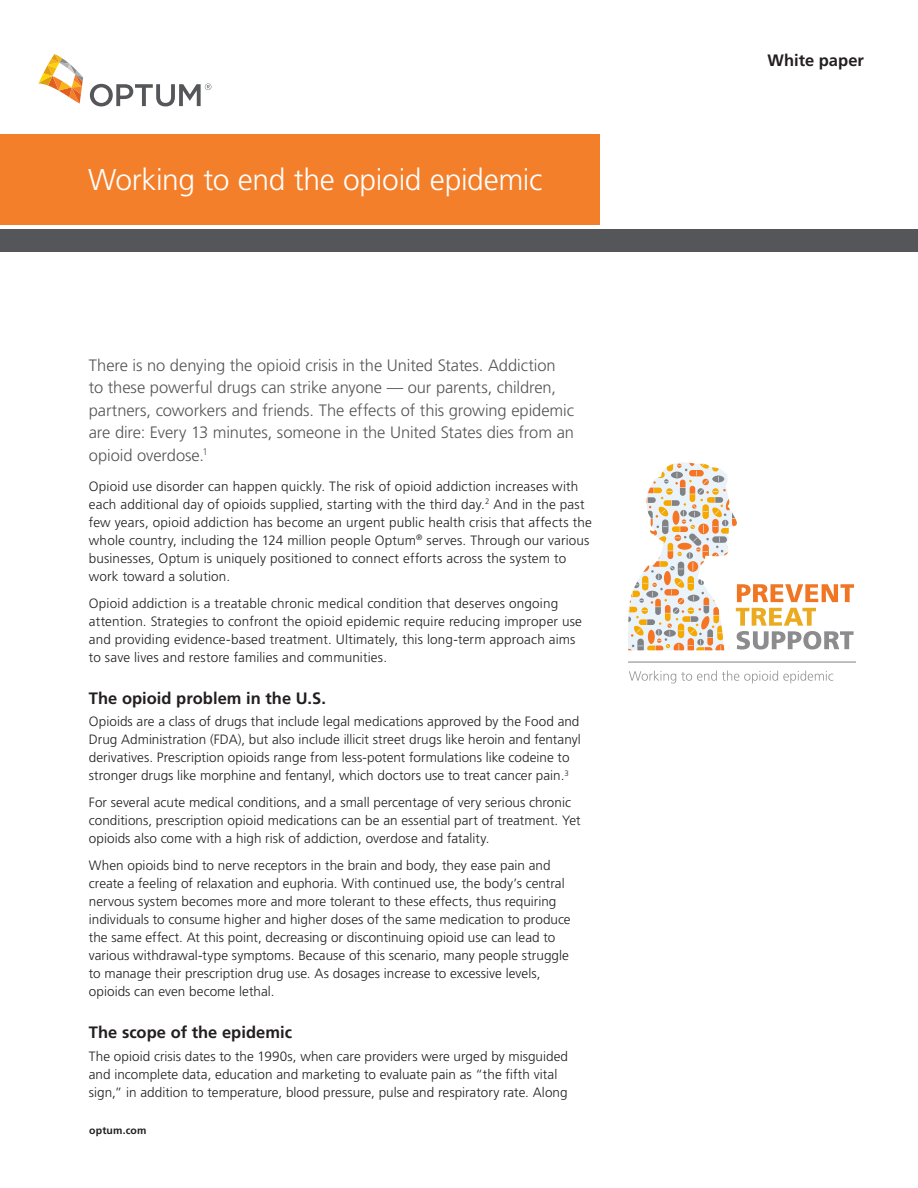
<style>
.page{position:relative;width:918px;height:1188px;background:#fff}
.page>*{position:absolute;margin:0;border:0;box-sizing:border-box;transform-origin:0 0}
.t1{font:300 30px "Frutiger LT Pro";letter-spacing:-.01em;color:#fff}
.Intro_Body_Copy{font:300 16.5px/22.5px "Frutiger LT Pro";letter-spacing:-.005em;color:#555659}
.t2{font:700 16.5px "Frutiger LT Pro";color:#231f20}
.Body_copy{font:300 13.5px/18px "Frutiger LT Pro";letter-spacing:.005em;color:#231f20}
.Body_copy-2{font:700 10.5px "Frutiger LT Pro";letter-spacing:.02em;color:#231f20}
</style>
<div class="page">
<div style="left:0;top:134px;width:599px;height:91px;background:#f47f2a"></div>
<div style="left:0;top:229px;width:918px;height:22px;background:#555659"></div>
<svg style="left:38px;top:54px;width:45px;height:50px"></svg>
<svg style="left:90px;top:83px;width:121px;height:23px"></svg>
<svg style="left:629px;top:671px;width:204px;height:12px"></svg>
<hr style="left:628px;top:662px;width:228px;height:1px;background:#808285">
<svg style="left:628px;top:462px;width:226px;height:188px"></svg>
<p class="t1" style="left:88px;top:163px;width:456px">Working to end the opioid epidemic</p>
<p class="Intro_Body_Copy" style="left:89px;top:354px;width:487px">There is no denying the opioid crisis in the United States. Addiction to these powerful drugs can strike anyone — our parents, children, partners, coworkers and friends. The effects of this growing epidemic are dire: Every 13 minutes, someone in the United States dies from an opioid overdose.<sup>1</sup></p>
<p class="Body_copy" style="left:89px;top:477px;width:505px">Opioid use disorder can happen quickly. The risk of opioid addiction increases with each additional day of opioids supplied, starting with the third day.<sup>2</sup> And in the past few years, opioid addiction has become an urgent public health crisis that affects the whole country, including the 124 million people Optum<sup>®</sup> serves. Through our various businesses, Optum is uniquely positioned to connect efforts across the system to work toward a solution.</p>
<p class="Body_copy" style="left:89px;top:594px;width:495px">Opioid addiction is a treatable chronic medical condition that deserves ongoing attention. Strategies to confront the opioid epidemic require reducing improper use and providing evidence-based treatment. Ultimately, this long-term approach aims to save lives and restore families and communities.</p>
<p class="t2" style="left:89px;top:688px;width:239px">The opioid problem in the U.S.</p>
<p class="Body_copy" style="left:89px;top:713px;width:493px">Opioids are a class of drugs that include legal medications approved by the Food and Drug Administration (FDA), but also include illicit street drugs like heroin and fentanyl derivatives. Prescription opioids range from less-potent formulations like codeine to stronger drugs like morphine and fentanyl, which doctors use to treat cancer pain.<sup>3</sup></p>
<p class="Body_copy" style="left:89px;top:794px;width:493px">For several acute medical conditions, and a small percentage of very serious chronic conditions, prescription opioid medications can be an essential part of treatment. Yet opioids also come with a high risk of addiction, overdose and fatality.</p>
<p class="Body_copy" style="left:89px;top:857px;width:483px">When opioids bind to nerve receptors in the brain and body, they ease pain and create a feeling of relaxation and euphoria. With continued use, the body’s central nervous system becomes more and more tolerant to these effects, thus requiring individuals to consume higher and higher doses of the same medication to produce the same effect. At this point, decreasing or discontinuing opioid use can lead to various withdrawal-type symptoms. Because of this scenario, many people struggle to manage their prescription drug use. As dosages increase to excessive levels, opioids can even become lethal.</p>
<p class="t2" style="left:89px;top:1023px;width:205px">The scope of the epidemic</p>
<p class="Body_copy" style="left:89px;top:1047px;width:481px">The opioid crisis dates to the 1990s, when care providers were urged by misguided and incomplete data, education and marketing to evaluate pain as “the fifth vital sign,” in addition to temperature, blood pressure, pulse and respiratory rate. Along</p>
<p class="Body_copy-2" style="left:89px;top:1124px;width:59px">optum.com</p>
<p class="t2" style="left:768px;top:51px;width:98px">White paper</p>
</div>
